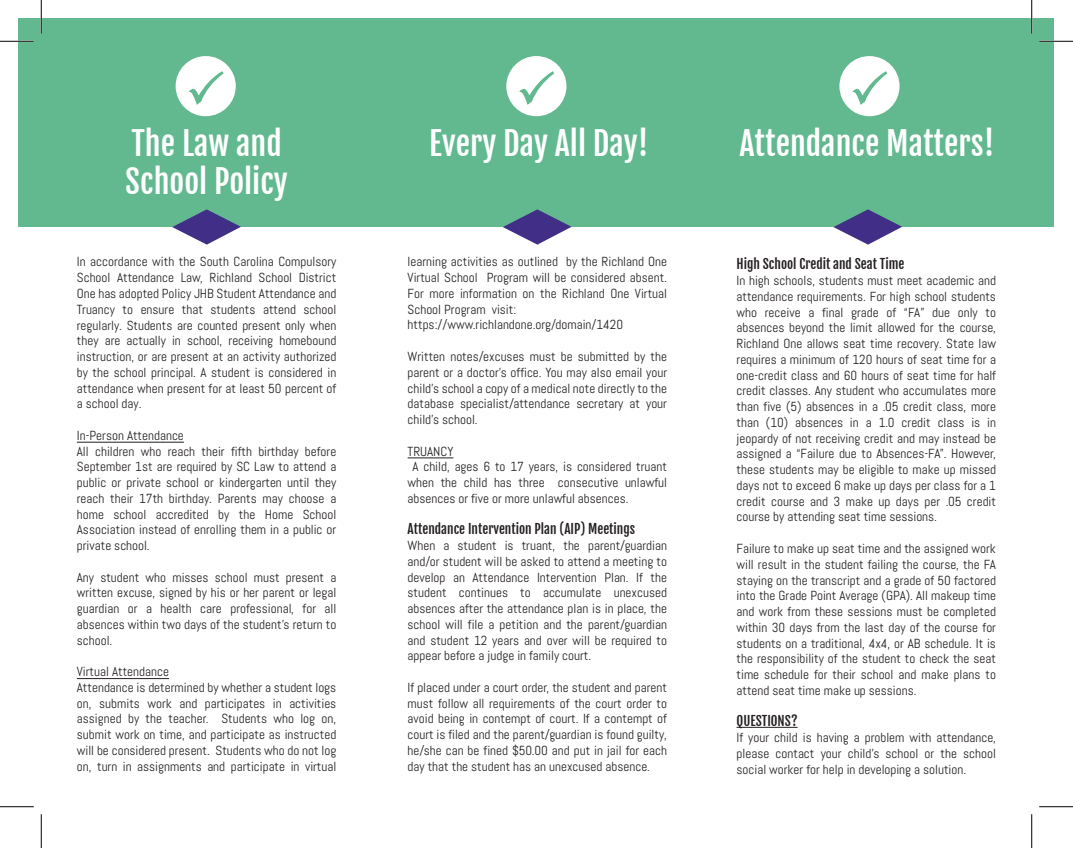
<style>
.page{position:relative;width:1073px;height:848px;background:#fff}
.page>*{position:absolute;margin:0;border:0;box-sizing:border-box;transform-origin:0 0}
.t1{font:31.88px/38.2px "Fjalla One";color:#fff}
.t2{font:13.12px/15.8px "Abel";color:#231f20;text-align:justify}
.t3{font:13.12px "Fjalla One";color:#231f20}
</style>
<div class="page">
<div style="left:19px;top:19px;width:1035px;height:208px;background:#62b98f"></div>
<div style="left:176px;top:56px;width:60px;height:60px;background:#fff;border-radius:50%"></div>
<div style="left:506px;top:56px;width:60px;height:60px;background:#fff;border-radius:50%"></div>
<div style="left:839px;top:56px;width:60px;height:60px;background:#fff;border-radius:50%"></div>
<svg style="left:172px;top:209px;width:69px;height:35px"></svg>
<svg style="left:503px;top:209px;width:68px;height:35px"></svg>
<svg style="left:833px;top:209px;width:69px;height:35px"></svg>
<hr style="left:77px;top:442px;width:107px;height:1px;background:#231f20">
<hr style="left:77px;top:678px;width:92px;height:1px;background:#231f20">
<hr style="left:407px;top:457px;width:46px;height:1px;background:#231f20">
<hr style="left:736px;top:727px;width:61px;height:1px;background:#231f20">
<hr style="left:0;top:40px;width:34px;height:2px;background:#fff">
<hr style="left:1039px;top:40px;width:33px;height:2px;background:#fff">
<hr style="left:40px;top:0;width:2px;height:34px;background:#fff">
<hr style="left:1030px;top:0;width:2px;height:34px;background:#fff">
<hr style="left:0;top:41px;width:34px;height:1px;background:#000">
<hr style="left:1039px;top:41px;width:33px;height:1px;background:#000">
<hr style="left:0;top:806px;width:34px;height:1px;background:#000">
<hr style="left:1039px;top:806px;width:33px;height:1px;background:#000">
<hr style="left:41px;top:0;width:1px;height:34px;background:#000">
<hr style="left:41px;top:814px;width:1px;height:34px;background:#000">
<hr style="left:1031px;top:0;width:1px;height:34px;background:#000">
<hr style="left:1031px;top:814px;width:1px;height:34px;background:#000">
<svg style="left:188px;top:71px;width:36px;height:34px"></svg>
<svg style="left:519px;top:71px;width:35px;height:34px"></svg>
<svg style="left:852px;top:71px;width:36px;height:34px"></svg>
<h1 class="t1" style="left:125px;top:124px;width:164px">The Law and<br>School Policy</h1>
<h1 class="t1" style="left:429px;top:124px;width:221px">Every Day All Day!</h1>
<h1 class="t1" style="left:739px;top:124px;width:256px">Attendance Matters!</h1>
<p class="t2" style="left:77px;top:254px;width:261px">In accordance with the South Carolina Compulsory School Attendance Law, Richland School District One has adopted Policy JHB Student Attendance and Truancy to ensure that students attend school regularly. Students are counted present only when they are actually in school, receiving homebound instruction, or are present at an activity authorized by the school principal. A student is considered in attendance when present for at least 50 percent of a school day.</p>
<p class="t2" style="left:77px;top:427px;width:261px;text-align:left">In-Person Attendance<br>All children who reach their fifth birthday before September 1st are required by SC Law to attend a public or private school or kindergarten until they reach their 17th birthday. Parents may choose a home school accredited by the Home School Association instead of enrolling them in a public or private school.</p>
<p class="t2" style="left:77px;top:569px;width:261px">Any student who misses school must present a written excuse, signed by his or her parent or legal guardian or a health care professional, for all absences within two days of the student’s return to school.</p>
<p class="t2" style="left:77px;top:663px;width:261px;text-align:left">Virtual Attendance<br>Attendance is determined by whether a student logs on, submits work and participates in activities assigned by the teacher. Students who log on, submit work on time, and participate as instructed will be considered present. Students who do not log on, turn in assignments and participate in virtual</p>
<p class="t2" style="left:407px;top:254px;width:261px;text-align:left">learning activities as outlined by the Richland One Virtual School Program will be considered absent.<br>For more information on the Richland One Virtual School Program visit: https://www.richlandone.org/domain/1420</p>
<p class="t2" style="left:407px;top:348px;width:261px">Written notes/excuses must be submitted by the parent or a doctor’s office. You may also email your child's school a copy of a medical note directly to the database specialist/attendance secretary at your child's school.</p>
<p class="t2" style="left:407px;top:443px;width:47px">TRUANCY</p>
<p class="t2" style="left:412px;top:459px;width:256px">A child, ages 6 to 17 years, is considered truant</p>
<p class="t2" style="left:407px;top:474px;width:261px">when the child has three consecutive unlawful</p>
<p class="t2" style="left:407px;top:490px;width:222px">absences or five or more unlawful absences.</p>
<p class="t3" style="left:407px;top:521px;width:229px">Attendance Intervention Plan (AIP) Meetings</p>
<p class="t2" style="left:407px;top:537px;width:261px">When a student is truant, the parent/guardian and/or student will be asked to attend a meeting to develop an Attendance Intervention Plan. If the student continues to accumulate unexcused absences after the attendance plan is in place, the school will file a petition and the parent/guardian and student 12 years and over will be required to appear before a judge in family court.</p>
<p class="t2" style="left:407px;top:679px;width:261px">If placed under a court order, the student and parent must follow all requirements of the court order to avoid being in contempt of court. If a contempt of court is filed and the parent/guardian is found guilty, he/she can be fined $50.00 and put in jail for each day that the student has an unexcused absence.</p>
<p class="t3" style="left:736px;top:256px;width:169px">High School Credit and Seat Time</p>
<p class="t2" style="left:736px;top:273px;width:261px">In high schools, students must meet academic and attendance requirements. For high school students who receive a final grade of “FA” due only to absences beyond the limit allowed for the course, Richland One allows seat time recovery. State law requires a minimum of 120 hours of seat time for a one-credit class and 60 hours of seat time for half credit classes. Any student who accumulates more than five (5) absences in a .05 credit class, more than (10) absences in a 1.0 credit class is in jeopardy of not receiving credit and may instead be assigned a “Failure due to Absences-FA". However, these students may be eligible to make up missed days not to exceed 6 make up days per class for a 1 credit course and 3 make up days per .05 credit course by attending seat time sessions.</p>
<p class="t2" style="left:736px;top:540px;width:261px">Failure to make up seat time and the assigned work will result in the student failing the course, the FA staying on the transcript and a grade of 50 factored into the Grade Point Average (GPA). All makeup time and work from these sessions must be completed within 30 days from the last day of the course for students on a traditional, 4x4, or AB schedule. It is the responsibility of the student to check the seat time schedule for their school and make plans to attend seat time make up sessions.</p>
<p class="t3" style="left:736px;top:713px;width:62px">QUESTIONS?</p>
<p class="t2" style="left:736px;top:729px;width:261px">If your child is having a problem with attendance, please contact your child's school or the school social worker for help in developing a solution.</p>
</div>
